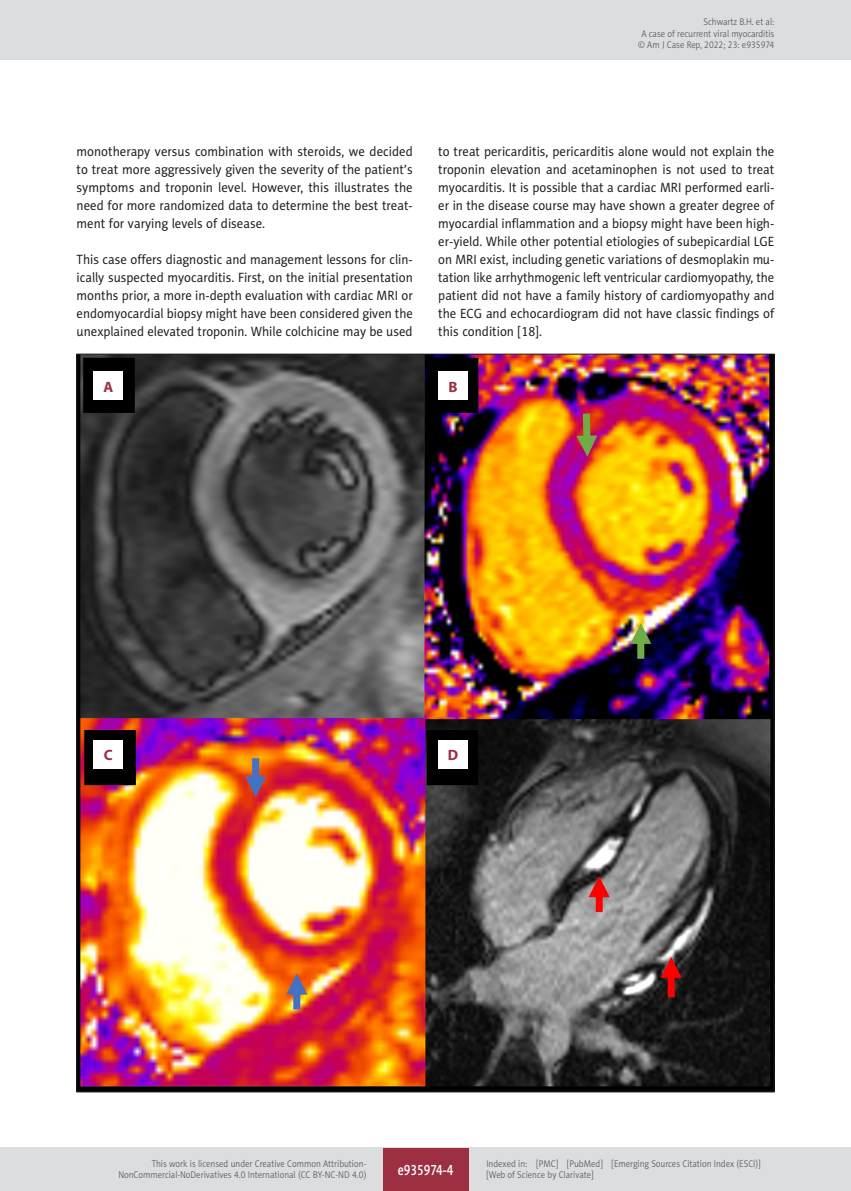
<style>
.page{position:relative;width:851px;height:1191px;background:#fff}
.page>*{position:absolute;margin:0;border:0;box-sizing:border-box;transform-origin:0 0}
.t1{font:15px "Naomi Sans EFN Medium";color:#fff;scale:.8 1}
.t2{font:700 15px "Myriad Pro";color:#9d2f42}
.AJCR_Body{font:13.5px/18px "Naomi Sans EFN";color:#231f20;text-align:justify;scale:.95 1}
.t3{font:9.75px/11.2px "Naomi Sans EFN Light";color:#57585a;text-align:right;scale:.9 1}
</style>
<div class="page">
<img style="left:79px;top:356px;width:693px;height:734px">
<div style="left:94px;top:372px;width:29px;height:28px;background:#fff"></div>
<div style="left:94px;top:740px;width:29px;height:28px;background:#fff"></div>
<div style="left:438px;top:372px;width:29px;height:28px;background:#fff"></div>
<div style="left:438px;top:740px;width:29px;height:28px;background:#fff"></div>
<div style="left:0;top:0;width:850px;height:60px;background:#dcdddf"></div>
<hr style="left:850px;top:0;width:1px;height:60px;background:#dcdddf">
<div style="left:0;top:1148px;width:850px;height:43px;background:#dcdddf"></div>
<div style="left:383px;top:1147px;width:85px;height:43px;background:#9d2f42"></div>
<p class="t3" style="left:638px;top:16px;width:153px">Schwartz B.H. et al:<br>A case of recurrent viral myocarditis © Am J Case Rep, 2022; 23: e935974</p>
<p class="AJCR_Body" style="left:77px;top:142px;width:355px">monotherapy versus combination with steroids, we decided to treat more aggressively given the severity of the patient’s symptoms and troponin level. However, this illustrates the need for more randomized data to determine the best treat&shy;ment for varying levels of disease.</p>
<p class="AJCR_Body" style="left:77px;top:250px;width:355px">This case offers diagnostic and management lessons for clin&shy;ically suspected myocarditis. First, on the initial presentation months prior, a more in-depth evaluation with cardiac MRI or endomyocardial biopsy might have been considered given the unexplained elevated troponin. While colchicine may be used</p>
<p class="t2" style="left:103px;top:377px;width:11px">A</p>
<p class="AJCR_Body" style="left:438px;top:142px;width:355px">to treat pericarditis, pericarditis alone would not explain the troponin elevation and acetaminophen is not used to treat myocarditis. It is possible that a cardiac MRI performed earli&shy;er in the disease course may have shown a greater degree of myocardial inflammation and a biopsy might have been high&shy;er-yield. While other potential etiologies of subepicardial LGE on MRI exist, including genetic variations of desmoplakin mu&shy;tation like arrhythmogenic left ventricular cardiomyopathy, the patient did not have a family history of cardiomyopathy and the ECG and echocardiogram did not have classic findings of this condition [18].</p>
<p class="t2" style="left:448px;top:377px;width:11px">B</p>
<p class="t2" style="left:104px;top:745px;width:10px">C</p>
<p class="t2" style="left:447px;top:745px;width:12px">D</p>
<p class="t3" style="left:118px;top:1158px;width:277px">This work is licensed under Creative Common Attribution-<br>NonCommercial-NoDerivatives 4.0 International (CC BY-NC-ND 4.0)</p>
<p class="t1" style="left:397px;top:1160px;width:71px">e935974-4</p>
<p class="t3" style="left:486px;top:1158px;width:306px;text-align:left">Indexed in: [PMC] [PubMed] [Emerging Sources Citation Index (ESCI)] [Web of Science by Clarivate]</p>
</div>
